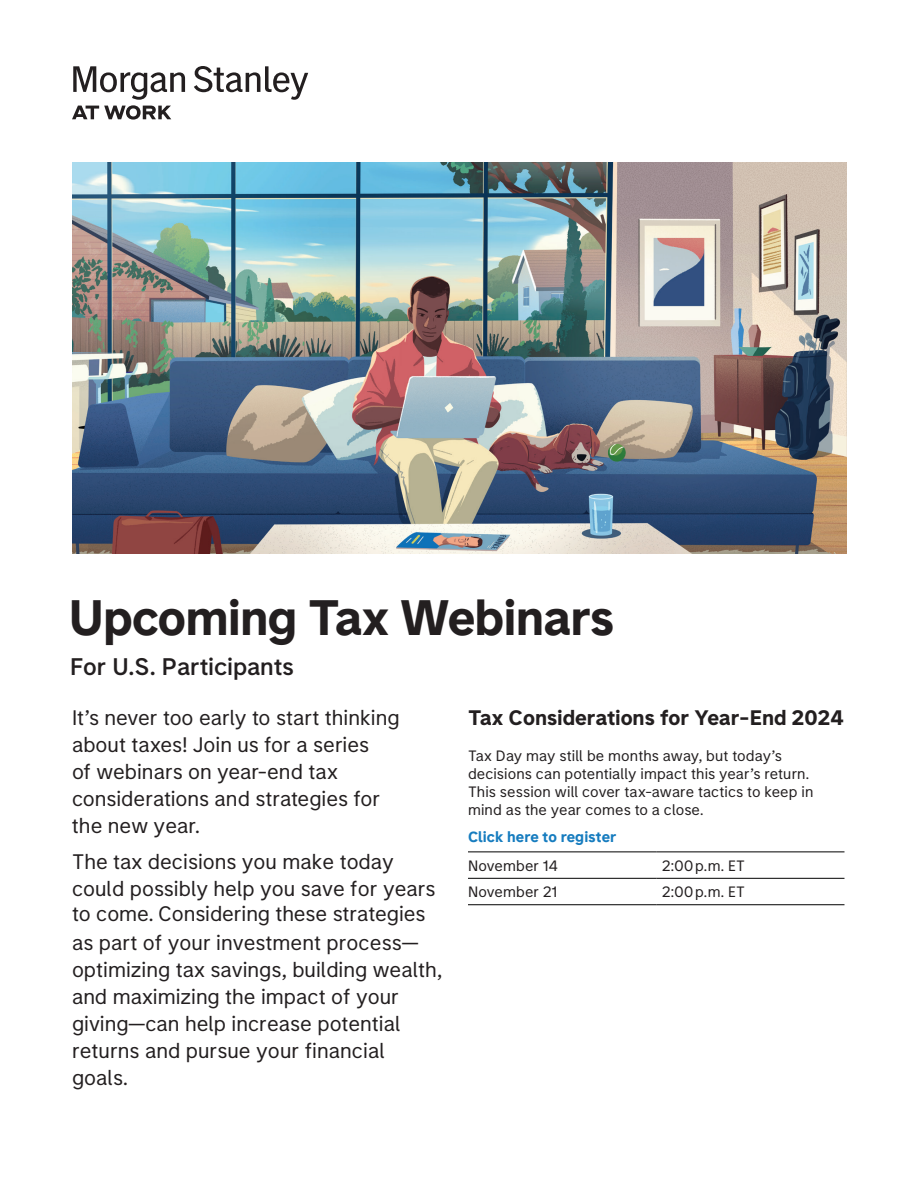
<style>
.page{position:relative;width:918px;height:1188px;background:#fff}
.page>*{position:absolute;margin:0;border:0;box-sizing:border-box;transform-origin:0 0}
.t1{font:700 49.5px "Morgan Stanley Sans";letter-spacing:-.02em;color:#231f20}
.t2{font:500 24px "Morgan Stanley Sans CC";letter-spacing:-.005em;color:#231f20}
.t3{font:21px/27px "Morgan Stanley Sans CC";color:#231f20}
.t4{font:700 21px "Morgan Stanley Sans CC";letter-spacing:-.005em;color:#231f20}
.t5{font:15px/18px "Morgan Stanley Sans CC";letter-spacing:.01em;color:#231f20}
.t6{font:700 15px "Morgan Stanley Sans";letter-spacing:.005em;color:#167cbf}
</style>
<div class="page">
<svg style="left:72px;top:66px;width:236px;height:54px"></svg>
<img style="left:72px;top:162px;width:774px;height:392px">
<hr style="left:468px;top:852px;width:188px;height:1px;background:#000">
<hr style="left:656px;top:852px;width:188px;height:1px;background:#000">
<hr style="left:468px;top:878px;width:188px;height:1px;background:#000">
<hr style="left:656px;top:878px;width:188px;height:1px;background:#000">
<hr style="left:468px;top:904px;width:188px;height:1px;background:#000">
<hr style="left:656px;top:904px;width:188px;height:1px;background:#000">
<h1 class="t1" style="left:69px;top:586px;width:547px">Upcoming Tax Webinars</h1>
<p class="t2" style="left:70px;top:652px;width:225px">For U.S. Participants</p>
<p class="t3" style="left:72px;top:703px;width:329px">It’s never too early to start thinking about taxes! Join us for a series<br>of webinars on year-end tax considerations and strategies for the new year.</p>
<p class="t3" style="left:72px;top:847px;width:365px;line-height:26.4px">The tax decisions you make today could possibly help you save for years to come. Considering these strategies</p>
<p class="t3" style="left:72px;top:928px;width:372px">as part of your investment process— optimizing tax savings, building wealth, and maximizing the impact of your giving—can help increase potential returns and pursue your financial goals.</p>
<p class="t4" style="left:468px;top:704px;width:377px">Tax Considerations for Year-End 2024</p>
<p class="t5" style="left:468px;top:746px;width:347px">Tax Day may still be months away, but today’s decisions can potentially impact this year’s return.<br>This session will cover tax-aware tactics to keep in mind as the year comes to a close.</p>
<p class="t6" style="left:468px;top:827px;width:150px">Click here to register</p>
<p class="t5" style="left:468px;top:856px;width:91px">November 14</p>
<p class="t5" style="left:662px;top:856px;width:84px">2:00p.m. ET</p>
<p class="t5" style="left:468px;top:882px;width:91px">November 21</p>
<p class="t5" style="left:662px;top:882px;width:84px">2:00p.m. ET</p>
</div>
